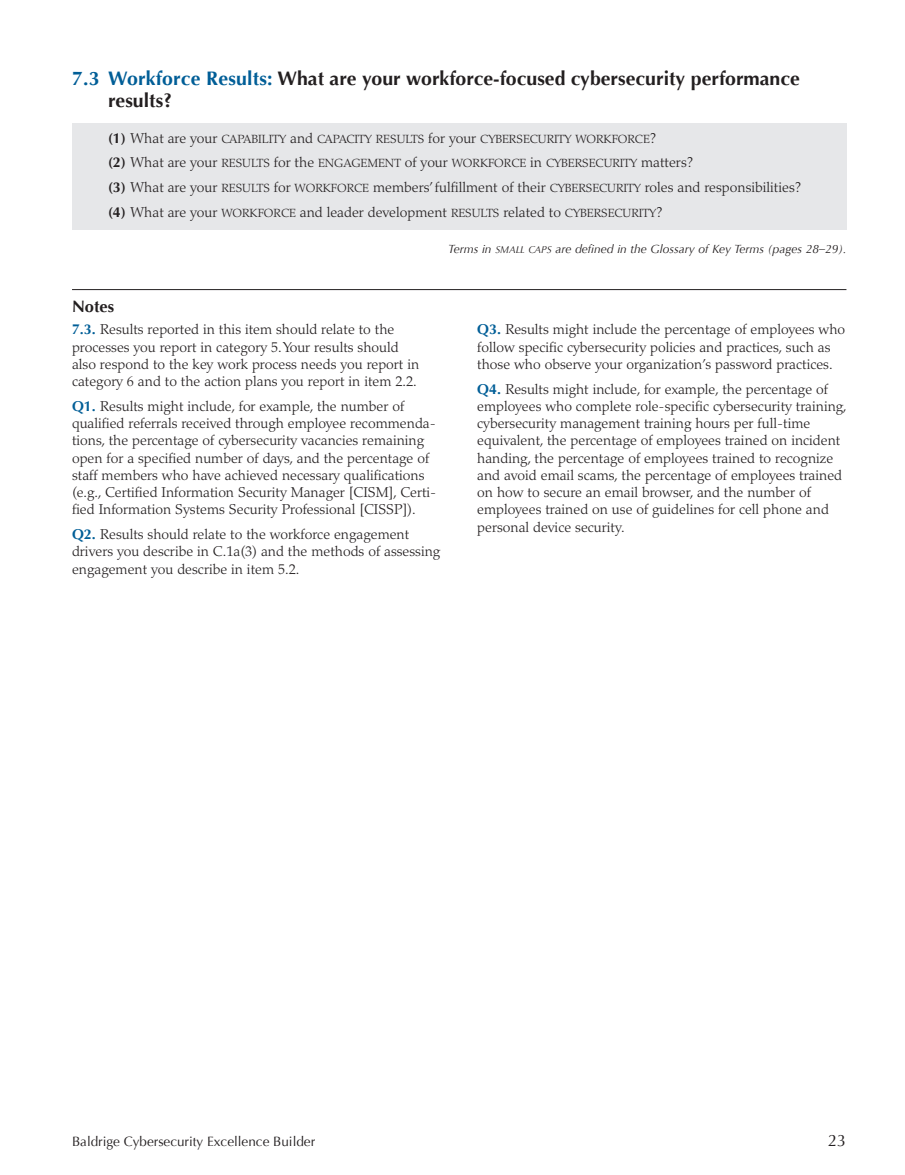
<style>
.page{position:relative;width:905px;height:1175px;background:#fff}
.page>*{position:absolute;margin:0;border:0;box-sizing:border-box;transform-origin:0 0}
.t1{font:700 19.5px/21.8px "Optima";color:#231f20}
.t2{font:700 16.5px "Optima";color:#231f20}
.t3{font:16.5px "Optima";color:#231f20}
.t4{font:300 14.25px/17.2px "Palatino";color:#231f20}
.t5{font:13.5px "Optima";color:#231f20}
.t6{font:italic 12px "Optima";color:#231f20}
.t7{font:11.85px "Palatino Light SC830";color:#231f20}
.s1{color:#005e97}
.s2{font-family:"Optima";font-weight:700;font-size:14.25px}
.s3{font-family:"Palatino";font-weight:300;font-size:14.25px}
.s4{font-family:"Optima";font-weight:700}
.s5{font-family:"Palatino Light SC830";font-weight:400;font-size:11.85px}
.s6{font-family:"Optima Italic SC830";font-style:normal;font-size:9.9px}
.s7{font-family:"Optima";font-weight:700;color:#005e97}
</style>
<div class="page">
<div style="left:72px;top:197px;width:774px;height:33px;background:#e6e7e9"></div>
<div style="left:72px;top:173px;width:774px;height:32px;background:#e6e7e9"></div>
<div style="left:72px;top:148px;width:774px;height:32px;background:#e6e7e9"></div>
<div style="left:72px;top:123px;width:774px;height:32px;background:#e6e7e9"></div>
<hr style="left:72px;top:289px;width:774px;height:1px;background:#231f20">
<h3 class="t1" style="left:108px;top:68px;width:693px;text-indent:-36px"><span class="s1">7.3 Workforce Results:</span> What are your workforce-focused cybersecurity performance results?</h3>
<p class="t7" style="left:108px;top:132px;width:550px"><span class="s2">(1)</span> <span class="s3">What are your</span> CAPABILITY <span class="s3">and</span> CAPACITY RESULTS <span class="s3">for your</span> CYBERSECURITY WORKFORCE<span class="s3">?</span></p>
<p class="t7" style="left:108px;top:156px;width:587px"><span class="s2">(2)</span> <span class="s3">What are your</span> RESULTS <span class="s3">for the</span> ENGAGEMENT <span class="s3">of your</span> WORKFORCE <span class="s3">in</span> CYBERSECURITY <span class="s3">matters?</span></p>
<p class="t4" style="left:108px;top:179px;width:694px"><span class="s4">(3)</span> What are your <span class="s5">RESULTS</span> for <span class="s5">WORKFORCE</span> members’ fulfllment of their <span class="s5">CYBERSECURITY</span> roles and responsibilities?</p>
<p class="t4" style="left:108px;top:203px;width:556px"><span class="s4">(4)</span> What are your <span class="s5">WORKFORCE</span> and leader development <span class="s5">RESULTS</span> related to <span class="s5">CYBERSECURITY</span>?</p>
<p class="t6" style="left:448px;top:242px;width:399px">Terms in <span class="s6">SMALL CAPS</span> are defined in the Glossary of Key Terms (pages 28–29).</p>
<p class="t2" style="left:72px;top:297px;width:44px">Notes</p>
<p class="t4" style="left:72px;top:321px;width:349px"><span class="s7">7.3.</span> Results reported in this item should relate to the processes you report in category 5.Your results should also respond to the key work process needs you report in category 6 and to the action plans you report in item 2.2.</p>
<p class="t4" style="left:72px;top:397px;width:366px"><span class="s7">Q1.</span> Results might include, for example, the number of qualifed referrals received through employee recommenda&shy;tions, the percentage of cybersecurity vacancies remaining open for a specifed number of days, and the percentage of staff members who have achieved necessary qualifcations (e.g., Certifed Information Security Manager [CISM], Certi&shy;fed Information Systems Security Professional [CISSP]).</p>
<p class="t4" style="left:72px;top:526px;width:370px"><span class="s7">Q2.</span> Results should relate to the workforce engagement drivers you describe in C.1a(3) and the methods of assessing engagement you describe in item 5.2.</p>
<p class="t4" style="left:477px;top:321px;width:369px"><span class="s7">Q3.</span> Results might include the percentage of employees who follow specifc cybersecurity policies and practices, such as those who observe your organization’s password practices.</p>
<p class="t4" style="left:477px;top:380px;width:371px"><span class="s7">Q4.</span> Results might include, for example, the percentage of employees who complete role-specifc cybersecurity training, cybersecurity management training hours per full-time equivalent, the percentage of employees trained on incident handing, the percentage of employees trained to recognize and avoid email scams, the percentage of employees trained on how to secure an email browser, and the number of employees trained on use of guidelines for cell phone and personal device security.</p>
<p class="t5" style="left:72px;top:1133px;width:245px">Baldrige Cybersecurity Excellence Builder</p>
<p class="t3" style="left:828px;top:1131px;width:20px">23</p>
</div>
